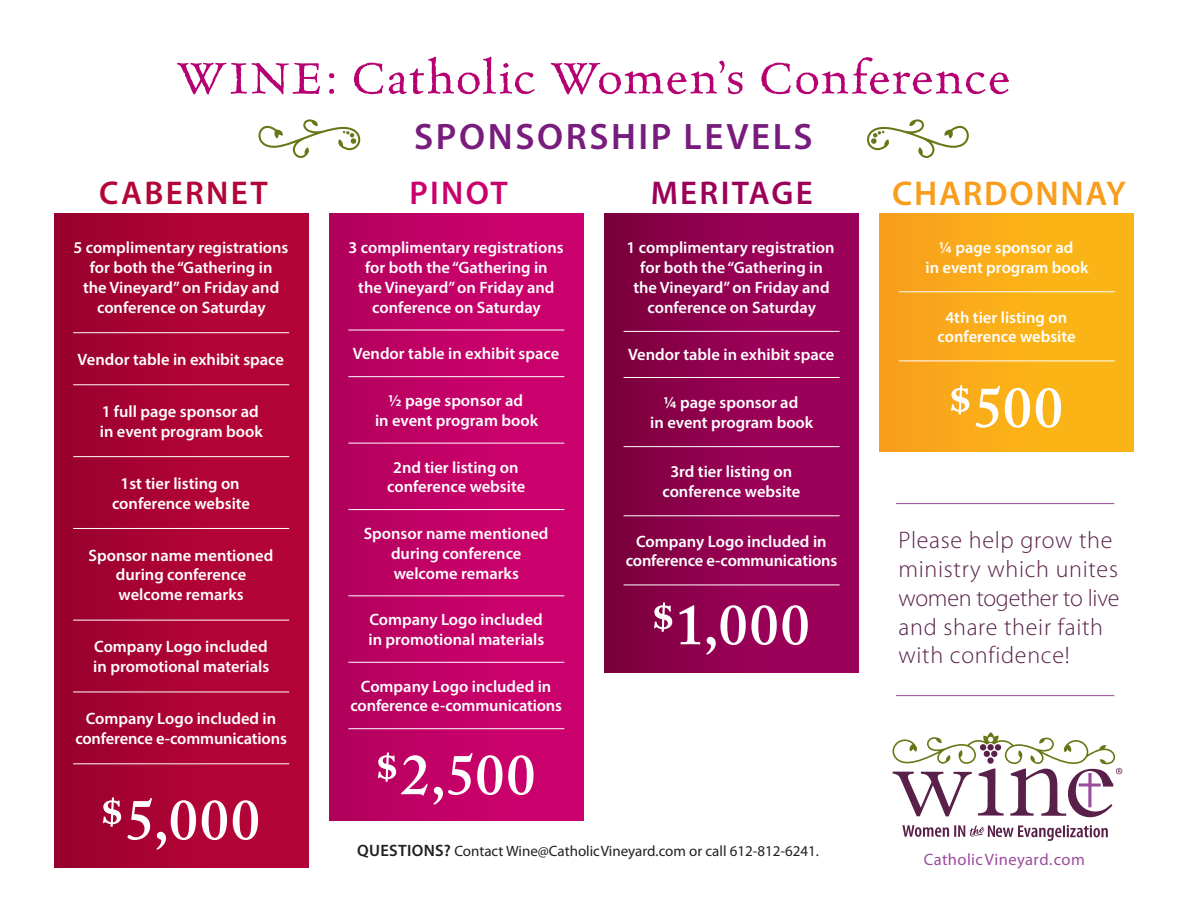
<style>
.page{position:relative;width:1188px;height:918px;background:#fff}
.page>*{position:absolute;margin:0;border:0;box-sizing:border-box;transform-origin:0 0}
.t1{font:600 57px "Adobe Caslon";letter-spacing:.045em;color:#fff}
.t2{font:49.8px "Celestia Antiqua";letter-spacing:.02em;color:#b60172;scale:1.05 1}
.t3{font:600 36.9px "Myriad Pro";letter-spacing:.07em;color:#781d7d}
.t4{font:600 34.5px "Myriad Pro";letter-spacing:.05em;color:#f89e1c}
.t5{font:600 33px "Myriad Pro";letter-spacing:.07em;color:#b30437}
.t6{font:600 33px "Myriad Pro";letter-spacing:.07em;color:#9c0159}
.t7{font:600 33px "Myriad Pro";letter-spacing:.07em;color:#ca016c}
.t8{font:300 24px/28.8px "Myriad Pro";letter-spacing:.03em;color:#592049}
.t9{font:600 16.5px/19.8px "Myriad Pro";color:#fff;text-align:center}
.t10{font:16.5px "Myriad Pro";letter-spacing:.025em;color:#9a4c9d}
.t11{font:15px "Myriad Pro";color:#231f20}
.s1{font-family:"Adobe Caslon Semibold SC";font-weight:400}
.s2{font-weight:600;font-size:16.5px}
</style>
<div class="page">
<div style="left:54px;top:213px;width:254px;height:655px;background:linear-gradient(to right,#9c0230,#ba063a)"></div>
<hr style="left:73px;top:332px;width:216px;height:1px;background:#fff">
<hr style="left:73px;top:385px;width:216px;height:1px;background:#fff">
<hr style="left:73px;top:456px;width:216px;height:1px;background:#fff">
<hr style="left:73px;top:528px;width:216px;height:1px;background:#fff">
<hr style="left:73px;top:620px;width:216px;height:1px;background:#fff">
<hr style="left:73px;top:692px;width:216px;height:1px;background:#fff">
<hr style="left:73px;top:764px;width:216px;height:1px;background:#fff">
<div style="left:329px;top:213px;width:255px;height:608px;background:linear-gradient(to right,#b4025e,#d00271)"></div>
<hr style="left:348px;top:330px;width:216px;height:1px;background:#fff">
<hr style="left:348px;top:376px;width:216px;height:1px;background:#fff">
<hr style="left:348px;top:443px;width:216px;height:1px;background:#fff">
<hr style="left:348px;top:509px;width:216px;height:1px;background:#fff">
<hr style="left:348px;top:596px;width:216px;height:1px;background:#fff">
<hr style="left:348px;top:662px;width:216px;height:1px;background:#fff">
<hr style="left:348px;top:728px;width:216px;height:1px;background:#fff">
<div style="left:604px;top:213px;width:255px;height:459px;background:linear-gradient(to right,#7e013f,#a50261)"></div>
<hr style="left:624px;top:331px;width:216px;height:1px;background:#fff">
<hr style="left:624px;top:377px;width:216px;height:1px;background:#fff">
<hr style="left:624px;top:446px;width:216px;height:1px;background:#fff">
<hr style="left:624px;top:516px;width:216px;height:1px;background:#fff">
<hr style="left:624px;top:585px;width:216px;height:1px;background:#fff">
<div style="left:880px;top:213px;width:254px;height:239px;background:linear-gradient(to right,#f8a11e,#fcba16)"></div>
<hr style="left:899px;top:292px;width:216px;height:1px;background:#fff">
<hr style="left:899px;top:361px;width:216px;height:1px;background:#fff">
<svg style="left:258px;top:119px;width:102px;height:39px"></svg>
<svg style="left:867px;top:119px;width:102px;height:39px"></svg>
<hr style="left:896px;top:503px;width:218px;height:1px;background:#9a4c9d">
<hr style="left:896px;top:695px;width:218px;height:1px;background:#9a4c9d">
<svg style="left:902px;top:825px;width:206px;height:16px"></svg>
<svg style="left:892px;top:732px;width:230px;height:85px"></svg>
<h2 class="t2" style="left:177px;top:53px;width:796px">WINE: Catholic Women’s Conference</h2>
<h3 class="t5" style="left:99px;top:172px;width:170px">cabernet</h3>
<p class="t9" style="left:74px;top:238px;width:217px">5 complimentary registrations for both the “Gathering in<br>the Vineyard” on Friday and conference on Saturday</p>
<p class="t9" style="left:78px;top:349px;width:208px">Vendor table in exhibit space</p>
<p class="t9" style="left:100px;top:401px;width:165px;text-align:left">1 full page sponsor ad in event program book</p>
<p class="t9" style="left:112px;top:473px;width:140px">1st tier listing on conference website</p>
<p class="t9" style="left:88px;top:545px;width:186px">Sponsor name mentioned during conference welcome remarks</p>
<p class="t9" style="left:93px;top:636px;width:177px;text-align:left">Company Logo included in promotional materials</p>
<p class="t9" style="left:75px;top:708px;width:213px">Company Logo included in conference e-communications</p>
<h1 class="t1" style="left:101px;top:786px;width:160px"><sup>$</sup>5<span class="s1">,</span>000</h1>
<h3 class="t3" style="left:414px;top:113px;width:378px">Sponsorship Levels</h3>
<h3 class="t7" style="left:410px;top:172px;width:100px">pinot</h3>
<p class="t9" style="left:349px;top:238px;width:217px">3 complimentary registrations for both the “Gathering in<br>the Vineyard” on Friday and conference on Saturday</p>
<p class="t9" style="left:353px;top:344px;width:208px">Vendor table in exhibit space</p>
<p class="t9" style="left:375px;top:390px;width:165px">½ page sponsor ad<br>in event program book</p>
<p class="t9" style="left:387px;top:457px;width:140px">2nd tier listing on conference website</p>
<p class="t9" style="left:364px;top:523px;width:186px">Sponsor name mentioned during conference welcome remarks</p>
<p class="t9" style="left:368px;top:609px;width:177px;text-align:left">Company Logo included in promotional materials</p>
<p class="t9" style="left:351px;top:676px;width:213px">Company Logo included in conference e-communications</p>
<h1 class="t1" style="left:376px;top:741px;width:161px"><sup>$</sup>2<span class="s1">,</span>500</h1>
<h3 class="t6" style="left:651px;top:172px;width:164px">meritage</h3>
<p class="t9" style="left:627px;top:238px;width:210px">1 complimentary registration for both the “Gathering in the Vineyard” on Friday and conference on Saturday</p>
<p class="t9" style="left:628px;top:344px;width:208px">Vendor table in exhibit space</p>
<p class="t9" style="left:650px;top:392px;width:165px">¼ page sponsor ad<br>in event program book</p>
<p class="t9" style="left:662px;top:462px;width:140px">3rd tier listing on conference website</p>
<p class="t9" style="left:626px;top:531px;width:213px">Company Logo included in conference e-communications</p>
<h1 class="t1" style="left:652px;top:591px;width:159px"><sup>$</sup>1<span class="s1">,</span>000</h1>
<p class="t11" style="left:357px;top:843px;width:463px"><span class="s2">Questions?</span> Contact Wine@CatholicVineyard.com or call 612-812-6241.</p>
<h3 class="t4" style="left:892px;top:172px;width:235px">Chardonnay</h3>
<p class="t9" style="left:926px;top:238px;width:165px">¼ page sponsor ad<br>in event program book</p>
<p class="t9" style="left:938px;top:307px;width:140px">4th tier listing on conference website</p>
<h1 class="t1" style="left:949px;top:373px;width:115px"><sup>$</sup>500</h1>
<h3 class="t8" style="left:898px;top:526px;width:223px">Please help grow the ministry which unites women together to live and share their faith with confidence!</h3>
<p class="t10" style="left:924px;top:850px;width:163px">CatholicVineyard.com</p>
</div>
